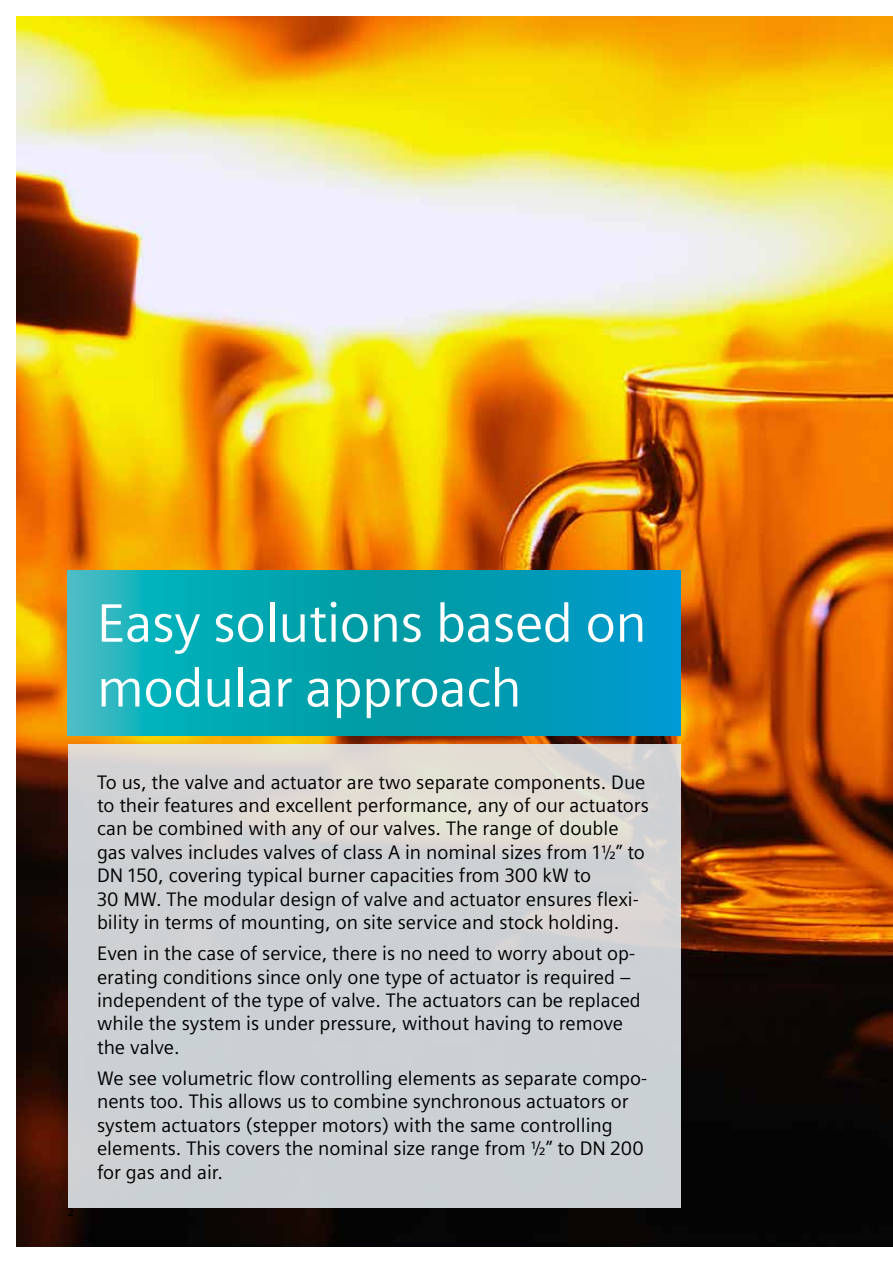
<style>
.page{position:relative;width:893px;height:1263px;background:#fff}
.page>*{position:absolute;margin:0;border:0;box-sizing:border-box;transform-origin:0 0}
.t1{font:54px/64.8px "Siemens Sans";letter-spacing:-.01em;color:#fff}
.t2{font:19.5px/23.4px "Siemens Sans";color:#000}
.t3{font:700 11.25px "Siemens Sans";color:#000}
</style>
<div class="page">
<img style="left:17px;top:17px;width:876px;height:1229px">
<svg style="left:68px;top:571px;width:612px;height:165px;background:#06a2b6"></svg>
<div style="left:68px;top:744px;width:612px;height:464px;background:linear-gradient(to bottom,#d9d7d4,#c6ced4)"></div>
<p class="t3" style="left:68px;top:1208px;width:7px">2</p>
<h1 class="t1" style="left:97px;top:595px;width:551px">Easy solutions based on modular approach</h1>
<p class="t2" style="left:97px;top:771px;width:554px">To us, the valve and actuator are two separate components. Due to their features and excellent performance, any of our actuators can be combined with any of our valves. The range of double gas valves includes valves of class A in nominal sizes from 1½” to DN 150, covering typical burner capacities from 300 kW to<br>30 MW. The modular design of valve and actuator ensures flexi&shy;bility in terms of mounting, on site service and stock holding.</p>
<p class="t2" style="left:97px;top:943px;width:545px">Even in the case of service, there is no need to worry about op&shy;erating conditions since only one type of actuator is required – independent of the type of valve. The actuators can be replaced while the system is under pressure, without having to remove the valve.</p>
<p class="t2" style="left:97px;top:1068px;width:552px">We see volumetric flow controlling elements as separate compo&shy;nents too. This allows us to combine synchronous actuators or system actuators (stepper motors) with the same controlling elements. This covers the nominal size range from ½” to DN 200 for gas and air.</p>
</div>
